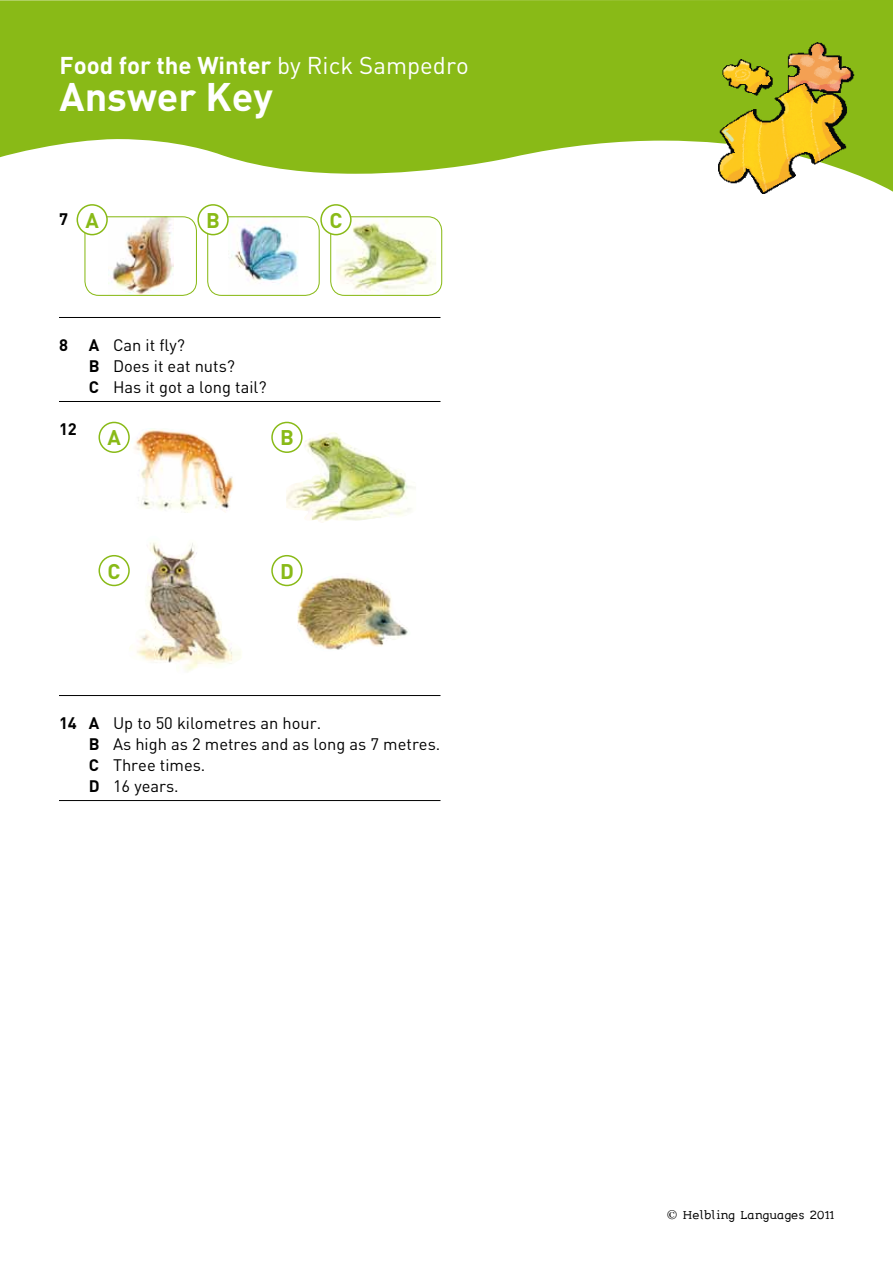
<style>
.page{position:relative;width:893px;height:1263px;background:#fff}
.page>*{position:absolute;margin:0;border:0;box-sizing:border-box;transform-origin:0 0}
.t1{font:700 39.45px "DINOT";color:#fff}
.t2{font:700 24px "DINOT";color:#fff}
.t3{font:700 21px "DINOT";color:#89ba17}
.t4{font:16.5px/21px "DINOT";color:#000}
.t5{font:700 16.5px "DINOT";color:#000}
.t6{font:15px "leggimi";letter-spacing:-.01em;color:#000}
.s1{font-weight:400}
.s2{font-weight:700}
</style>
<div class="page">
<svg style="left:0;top:0;width:893px;height:192px;fill:#89ba17"></svg>
<img style="left:718px;top:42px;width:137px;height:151px">
<hr style="left:59px;top:317px;width:381px;height:1px;background:#000">
<hr style="left:59px;top:401px;width:381px;height:1px;background:#000">
<hr style="left:59px;top:695px;width:381px;height:1px;background:#000">
<hr style="left:59px;top:800px;width:381px;height:1px;background:#000">
<img style="left:336px;top:217px;width:100px;height:78px">
<div style="left:330px;top:216px;width:112px;height:80px;border:1px solid #89ba17;border-radius:14px"></div>
<img style="left:108px;top:218px;width:65px;height:76px">
<div style="left:84px;top:216px;width:113px;height:80px;border:1px solid #89ba17;border-radius:14px"></div>
<img style="left:231px;top:225px;width:67px;height:58px">
<div style="left:207px;top:216px;width:113px;height:80px;border:1px solid #89ba17;border-radius:14px"></div>
<div style="left:77px;top:205px;width:30px;height:30px;background:#fff;border-radius:50%"></div>
<div style="left:77px;top:204px;width:31px;height:31px;border:2px solid #89ba17;border-radius:50%"></div>
<div style="left:198px;top:205px;width:30px;height:30px;background:#fff;border-radius:50%"></div>
<div style="left:197px;top:204px;width:32px;height:31px;border:2px solid #89ba17;border-radius:50%"></div>
<div style="left:321px;top:205px;width:30px;height:30px;background:#fff;border-radius:50%"></div>
<div style="left:320px;top:204px;width:32px;height:31px;border:2px solid #89ba17;border-radius:50%"></div>
<img style="left:129px;top:542px;width:112px;height:130px">
<img style="left:134px;top:429px;width:100px;height:84px">
<img style="left:297px;top:574px;width:111px;height:76px">
<img style="left:286px;top:432px;width:130px;height:91px">
<div style="left:99px;top:422px;width:31px;height:31px;border:2px solid #89ba17;border-radius:50%"></div>
<div style="left:99px;top:555px;width:31px;height:31px;border:2px solid #89ba17;border-radius:50%"></div>
<div style="left:272px;top:422px;width:30px;height:30px;background:#fff;border-radius:50%"></div>
<div style="left:271px;top:422px;width:32px;height:31px;border:2px solid #89ba17;border-radius:50%"></div>
<div style="left:272px;top:556px;width:30px;height:29px;background:#fff;border-radius:50%"></div>
<div style="left:271px;top:555px;width:32px;height:31px;border:2px solid #89ba17;border-radius:50%"></div>
<h2 class="t2" style="left:60px;top:49px;width:411px">Food for the Winter <span class="s1">by Rick Sampedro</span></h2>
<h1 class="t1" style="left:60px;top:70px;width:215px">Answer Key</h1>
<p class="t5" style="left:59px;top:207px;width:10px">7</p>
<p class="t3" style="left:85px;top:206px;width:15px">A</p>
<p class="t3" style="left:206px;top:206px;width:15px">B</p>
<p class="t3" style="left:329px;top:206px;width:15px">C</p>
<p class="t5" style="left:59px;top:333px;width:10px">8</p>
<p class="t4" style="left:89px;top:333px;width:179px"><span class="s2">A</span> Can it fly?<br><span class="s2">B</span> Does it eat nuts?<br><span class="s2">C</span> Has it got a long tail?</p>
<p class="t5" style="left:59px;top:417px;width:19px">12</p>
<p class="t3" style="left:107px;top:423px;width:15px">A</p>
<p class="t3" style="left:280px;top:423px;width:15px">B</p>
<p class="t3" style="left:108px;top:557px;width:15px">C</p>
<p class="t3" style="left:280px;top:557px;width:15px">D</p>
<p class="t4" style="left:89px;top:711px;width:353px;text-indent:-30px"><span class="s2">14 A</span> Up to 50 kilometres an hour.<br><span class="s2">B</span> As high as 2 metres and as long as 7 metres.<br><span class="s2">C</span> Three times.<br><span class="s2">D</span> 16 years.</p>
<p class="t6" style="left:667px;top:1207px;width:169px">© Helbling Languages 2011</p>
</div>
